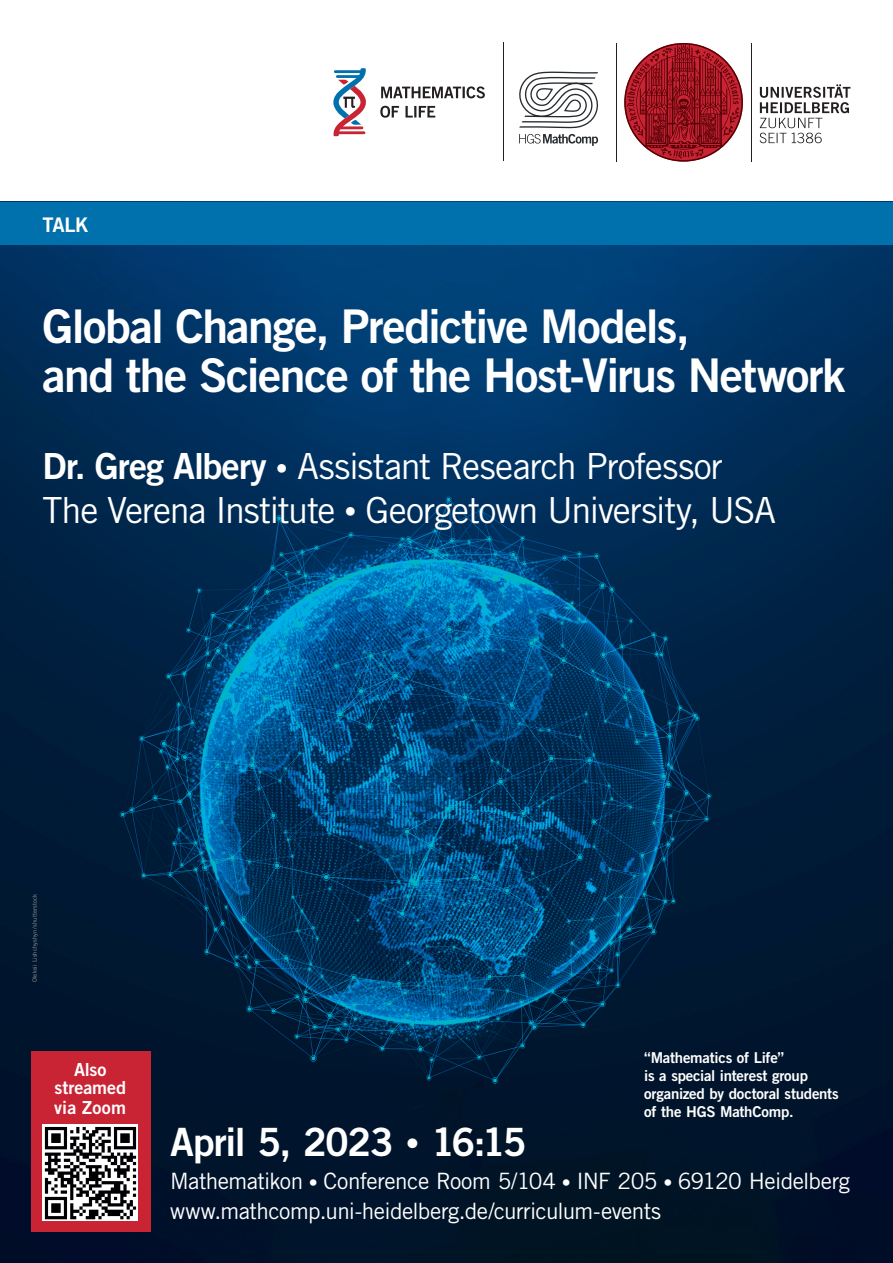
<style>
.page{position:relative;width:893px;height:1263px;background:#fff}
.page>*{position:absolute;margin:0;border:0;box-sizing:border-box;transform-origin:0 0}
.t1{font:46.5px/49.5px "Trade Gothic LT Com Bd 2";letter-spacing:-.035em;color:#fff}
.t2{font:39px "Trade Gothic LT Com Bd 2";letter-spacing:-.04em;color:#fff}
.t3{font:36px/43.5px "Trade Gothic LT Com";letter-spacing:-.03em;color:#fff}
.t4{font:22.5px/30px "Trade Gothic LT Com";letter-spacing:-.025em;color:#fff}
.t5{font:20.1px "Trade Gothic LT Com Bd 2";color:#fff}
.t6{font:18px/18.8px "Trade Gothic LT Com Bd 2";color:#fff;text-align:center}
.t7{font:15px/18px "Trade Gothic LT Com Bd 2";letter-spacing:-.015em;color:#fff}
.t8{font:6px "Trade Gothic LT Com";letter-spacing:.01em;color:#939598}
.s1{font-family:"Trade Gothic LT Com Bd 2"}
.s2{font-family:"Trade Gothic LT Com Bd 2";font-size:24px}
.s3{font-size:27px}
.s4{font-size:18px}
</style>
<div class="page">
<img style="left:0;top:244px;width:893px;height:1019px">
<div style="left:31px;top:1051px;width:119px;height:181px;background:#c82434"></div>
<img style="left:43px;top:1125px;width:95px;height:95px">
<svg style="left:333px;top:68px;width:33px;height:68px"></svg>
<svg style="left:380px;top:106px;width:55px;height:12px"></svg>
<svg style="left:381px;top:86px;width:104px;height:12px"></svg>
<hr style="left:751px;top:43px;width:1px;height:118px;background:#231f20">
<svg style="left:760px;top:84px;width:90px;height:59px"></svg>
<svg style="left:624px;top:43px;width:119px;height:119px"></svg>
<hr style="left:616px;top:43px;width:1px;height:118px;background:#231f20">
<svg style="left:519px;top:72px;width:79px;height:56px"></svg>
<svg style="left:519px;top:134px;width:79px;height:12px"></svg>
<hr style="left:503px;top:43px;width:1px;height:118px;background:#231f20">
<div style="left:0;top:202px;width:893px;height:42px;background:#0071ad"></div>
<p class="t5" style="left:43px;top:213px;width:48px">TALK</p>
<h1 class="t1" style="left:43px;top:300px;width:804px">Global Change, Predictive Models,<br>and the Science of the Host-Virus Network</h1>
<h3 class="t3" style="left:43px;top:444px;width:735px"><span class="s1">Dr. Greg Albery</span> <span class="s2">•</span> Assistant Research Professor<br>The Verena Institute <span class="s2">•</span> Georgetown University, USA</h3>
<p class="t8" style="left:31px;top:982px;width:90px;rotate:-90deg">Oleksii Lishchyshyn / shutterstock</p>
<p class="t6" style="left:54px;top:1060px;width:74px">Also streamed via Zoom</p>
<p class="t7" style="left:644px;top:1048px;width:196px">“Mathematics of Life”<br>is a special interest group organized by doctoral students of the HGS MathComp.</p>
<h2 class="t2" style="left:170px;top:1117px;width:358px">April 5, 2023 <span class="s3">•</span> 16:15</h2>
<p class="t4" style="left:170px;top:1165px;width:682px">Mathematikon <span class="s4">•</span> Conference Room 5/104 <span class="s4">•</span> INF 205 <span class="s4">•</span> 69120 Heidelberg www.mathcomp.uni-heidelberg.de/curriculum-events</p>
</div>
